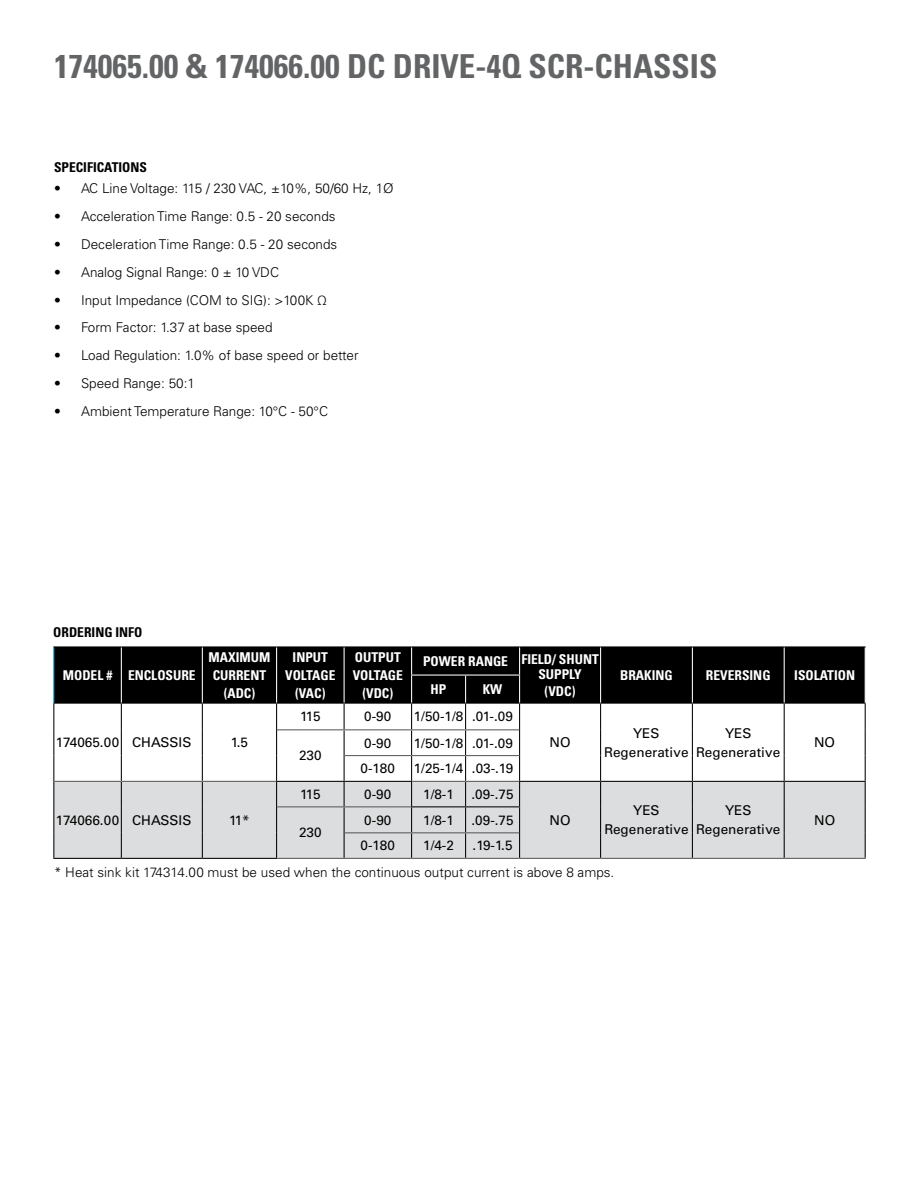
<style>
.page{position:relative;width:918px;height:1188px;background:#fff}
.page>*{position:absolute;margin:0;border:0;box-sizing:border-box;transform-origin:0 0}
.t1{font:700 condensed 33px "Univers LT Std";color:#636466}
.t2{font:300 13.5px "Univers LT Std";color:#000}
.t3{font:13.5px/18.9px "Univers LT Std";color:#000;text-align:center}
.t4{font:700 condensed 13.5px/17.7px "Univers LT Std";color:#fff;text-align:center}
.t5{font:700 condensed 13.5px "Univers LT Std";color:#000}
</style>
<div class="page">
<div style="left:54px;top:647px;width:811px;height:56px;background:#000"></div>
<svg style="left:54px;top:704px;width:811px;height:77px"></svg>
<div style="left:54px;top:782px;width:811px;height:76px;background:#dcddde"></div>
<hr style="left:53px;top:646px;width:68px;height:1px;background:#000">
<hr style="left:121px;top:646px;width:81px;height:1px;background:#000">
<hr style="left:202px;top:646px;width:75px;height:1px;background:#000">
<hr style="left:277px;top:646px;width:67px;height:1px;background:#000">
<hr style="left:344px;top:646px;width:68px;height:1px;background:#000">
<hr style="left:412px;top:646px;width:54px;height:1px;background:#000">
<hr style="left:466px;top:646px;width:54px;height:1px;background:#000">
<hr style="left:520px;top:646px;width:81px;height:1px;background:#000">
<hr style="left:601px;top:646px;width:91px;height:1px;background:#000">
<hr style="left:692px;top:646px;width:92px;height:1px;background:#000">
<hr style="left:784px;top:646px;width:82px;height:1px;background:#000">
<hr style="left:53px;top:703px;width:68px;height:1px;background:#000">
<hr style="left:121px;top:703px;width:81px;height:1px;background:#000">
<hr style="left:202px;top:703px;width:75px;height:1px;background:#000">
<hr style="left:520px;top:703px;width:81px;height:1px;background:#000">
<hr style="left:601px;top:703px;width:91px;height:1px;background:#000">
<hr style="left:692px;top:703px;width:92px;height:1px;background:#000">
<hr style="left:784px;top:703px;width:82px;height:1px;background:#000">
<hr style="left:519px;top:781px;width:82px;height:1px;background:#000">
<hr style="left:601px;top:781px;width:91px;height:1px;background:#000">
<hr style="left:692px;top:781px;width:92px;height:1px;background:#000">
<hr style="left:784px;top:781px;width:82px;height:1px;background:#000">
<svg style="left:600px;top:647px;width:1px;height:211px"></svg>
<svg style="left:692px;top:647px;width:1px;height:211px"></svg>
<svg style="left:784px;top:647px;width:1px;height:211px"></svg>
<svg style="left:865px;top:647px;width:1px;height:211px"></svg>
<svg style="left:276px;top:647px;width:244px;height:211px"></svg>
<svg style="left:53px;top:647px;width:1px;height:211px"></svg>
<svg style="left:121px;top:647px;width:1px;height:211px"></svg>
<svg style="left:202px;top:647px;width:1px;height:211px"></svg>
<hr style="left:277px;top:729px;width:67px;height:1px;background:#58595b">
<hr style="left:344px;top:729px;width:68px;height:1px;background:#58595b">
<hr style="left:412px;top:729px;width:54px;height:1px;background:#58595b">
<hr style="left:466px;top:729px;width:53px;height:1px;background:#58595b">
<hr style="left:345px;top:755px;width:67px;height:1px;background:#58595b">
<hr style="left:412px;top:755px;width:54px;height:1px;background:#58595b">
<hr style="left:466px;top:755px;width:53px;height:1px;background:#58595b">
<hr style="left:121px;top:781px;width:81px;height:1px;background:#58595b">
<hr style="left:202px;top:781px;width:74px;height:1px;background:#58595b">
<hr style="left:412px;top:781px;width:54px;height:1px;background:#58595b">
<hr style="left:466px;top:781px;width:53px;height:1px;background:#58595b">
<hr style="left:692px;top:858px;width:92px;height:1px;background:#58595b">
<hr style="left:784px;top:858px;width:82px;height:1px;background:#58595b">
<hr style="left:54px;top:781px;width:67px;height:1px;background:#58595b">
<hr style="left:53px;top:858px;width:68px;height:1px;background:#000">
<hr style="left:121px;top:858px;width:81px;height:1px;background:#000">
<hr style="left:202px;top:858px;width:75px;height:1px;background:#000">
<hr style="left:520px;top:858px;width:81px;height:1px;background:#58595b">
<hr style="left:601px;top:858px;width:91px;height:1px;background:#58595b">
<hr style="left:277px;top:806px;width:67px;height:1px;background:#58595b">
<hr style="left:277px;top:858px;width:67px;height:1px;background:#58595b">
<hr style="left:344px;top:806px;width:67px;height:1px;background:#58595b">
<hr style="left:345px;top:832px;width:67px;height:1px;background:#58595b">
<hr style="left:412px;top:832px;width:54px;height:1px;background:#58595b">
<hr style="left:466px;top:832px;width:53px;height:1px;background:#58595b">
<hr style="left:344px;top:858px;width:68px;height:1px;background:#58595b">
<hr style="left:412px;top:858px;width:54px;height:1px;background:#58595b">
<hr style="left:466px;top:858px;width:54px;height:1px;background:#58595b">
<hr style="left:411px;top:806px;width:55px;height:1px;background:#000">
<hr style="left:466px;top:806px;width:54px;height:1px;background:#000">
<h1 class="t1" style="left:54px;top:46px;width:665px">174065.00 &amp; 174066.00 DC DRIVE-4Q SCR-CHASSIS</h1>
<p class="t5" style="left:54px;top:159px;width:94px">SPECIFICATIONS</p>
<p class="t2" style="left:54px;top:180px;width:341px">• AC Line Voltage: 115 / 230 VAC, ±10%, 50/60 Hz, 1Ø</p>
<p class="t2" style="left:54px;top:208px;width:283px">• Acceleration Time Range: 0.5 - 20 seconds</p>
<p class="t2" style="left:54px;top:236px;width:285px">• Deceleration Time Range: 0.5 - 20 seconds</p>
<p class="t2" style="left:54px;top:264px;width:227px">• Analog Signal Range: 0 ± 10 VDC</p>
<p class="t2" style="left:54px;top:292px;width:275px">• Input Impedance (COM to SIG): &gt;100K Ω</p>
<p class="t2" style="left:54px;top:320px;width:220px">• Form Factor: 1.37 at base speed</p>
<p class="t2" style="left:54px;top:347px;width:306px">• Load Regulation: 1.0% of base speed or better</p>
<p class="t2" style="left:54px;top:375px;width:142px">• Speed Range: 50:1</p>
<p class="t2" style="left:54px;top:403px;width:276px">• Ambient Temperature Range: 10°C - 50°C</p>
<p class="t5" style="left:53px;top:624px;width:91px">ORDERING INFO</p>
<p class="t4" style="left:63px;top:666px;width:134px">MODEL # ENCLOSURE</p>
<p class="t4" style="left:209px;top:649px;width:63px">MAXIMUM<br>CURRENT (ADC)</p>
<p class="t4" style="left:285px;top:649px;width:52px">INPUT<br>VOLTAGE (VAC)</p>
<p class="t4" style="left:353px;top:649px;width:52px">OUTPUT<br>VOLTAGE (VDC)</p>
<p class="t4" style="left:538px;top:651px;width:62px;line-height:15px;text-align:left;text-indent:-115px">POWER RANGE FIELD/ SHUNT<br>SUPPLY</p>
<p class="t4" style="left:431px;top:680px;width:17px">HP</p>
<p class="t4" style="left:483px;top:680px;width:21px">KW</p>
<p class="t4" style="left:545px;top:683px;width:32px">(VDC)</p>
<p class="t3" style="left:300px;top:707px;width:22px">115</p>
<p class="t3" style="left:364px;top:707px;width:29px">0-90</p>
<p class="t3" style="left:414px;top:707px;width:101px">1/50-1/8 .01-.09</p>
<p class="t4" style="left:620px;top:666px;width:54px">BRAKING</p>
<p class="t4" style="left:706px;top:666px;width:66px">REVERSING</p>
<p class="t4" style="left:794px;top:666px;width:62px">ISOLATION</p>
<p class="t3" style="left:56px;top:733px;width:137px">174065.00 CHASSIS</p>
<p class="t3" style="left:231px;top:733px;width:19px">1.5</p>
<p class="t3" style="left:56px;top:811px;width:137px">174066.00 CHASSIS</p>
<p class="t3" style="left:229px;top:811px;width:22px">11*</p>
<p class="t3" style="left:299px;top:746px;width:24px">230</p>
<p class="t3" style="left:364px;top:733px;width:29px">0-90</p>
<p class="t3" style="left:414px;top:733px;width:101px">1/50-1/8 .01-.09</p>
<p class="t3" style="left:361px;top:759px;width:36px">0-180</p>
<p class="t3" style="left:414px;top:759px;width:101px">1/25-1/4 .03-.19</p>
<p class="t3" style="left:300px;top:785px;width:22px">115</p>
<p class="t3" style="left:364px;top:785px;width:29px">0-90</p>
<p class="t3" style="left:423px;top:785px;width:32px">1/8-1</p>
<p class="t3" style="left:472px;top:785px;width:44px">.09-.75</p>
<p class="t3" style="left:299px;top:823px;width:24px">230</p>
<p class="t3" style="left:364px;top:811px;width:29px">0-90</p>
<p class="t3" style="left:423px;top:811px;width:32px">1/8-1</p>
<p class="t3" style="left:472px;top:811px;width:44px">.09-.75</p>
<p class="t3" style="left:361px;top:836px;width:36px">0-180</p>
<p class="t3" style="left:423px;top:836px;width:32px">1/4-2</p>
<p class="t3" style="left:473px;top:836px;width:41px">.19-1.5</p>
<p class="t3" style="left:550px;top:733px;width:23px">NO</p>
<p class="t3" style="left:604px;top:723px;width:86px">YES<br>Regenerative</p>
<p class="t3" style="left:696px;top:723px;width:86px">YES<br>Regenerative</p>
<p class="t3" style="left:814px;top:733px;width:23px">NO</p>
<p class="t3" style="left:550px;top:811px;width:23px">NO</p>
<p class="t3" style="left:604px;top:801px;width:86px">YES<br>Regenerative</p>
<p class="t3" style="left:696px;top:801px;width:86px">YES<br>Regenerative</p>
<p class="t3" style="left:814px;top:811px;width:23px">NO</p>
<p class="t2" style="left:54px;top:864px;width:562px">* Heat sink kit 174314.00 must be used when the continuous output current is above 8 amps.</p>
</div>
